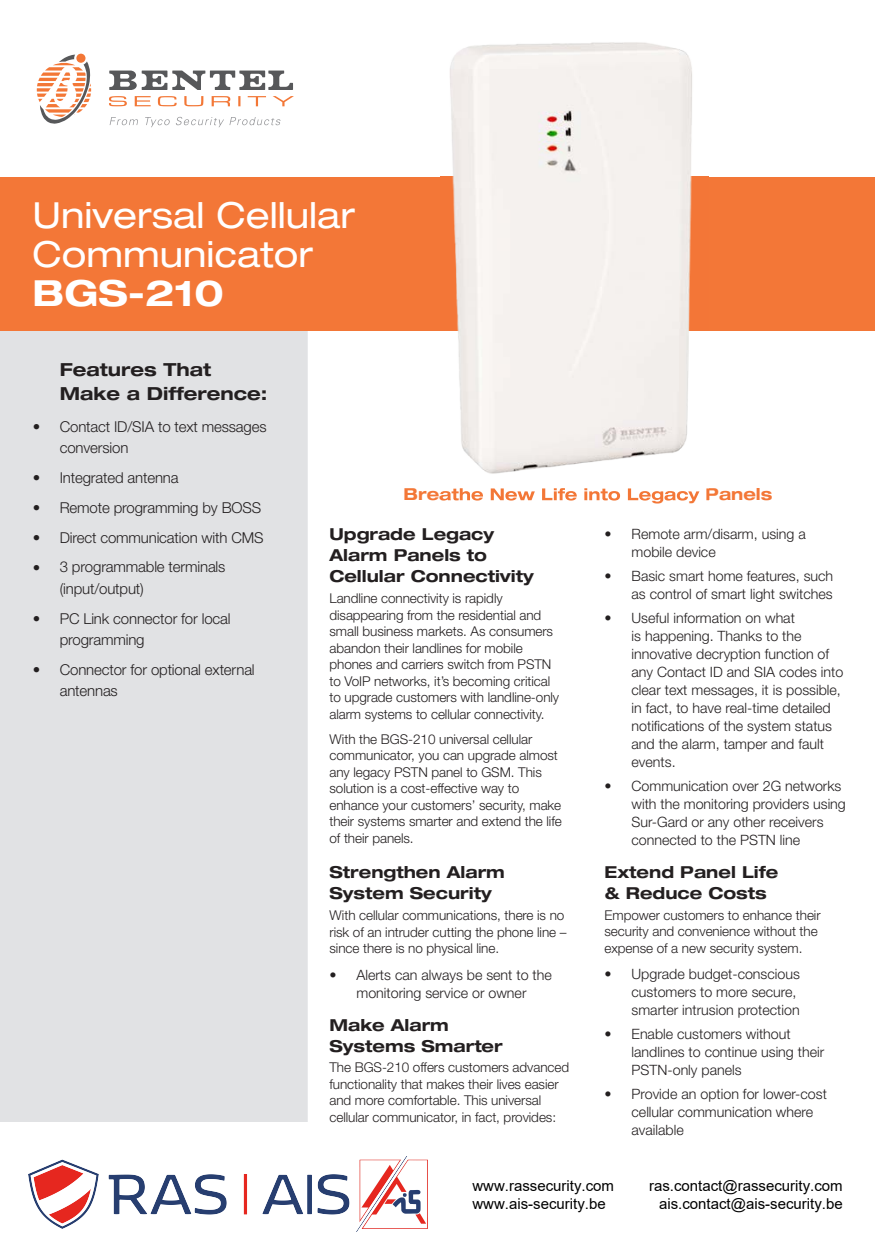
<style>
.page{position:relative;width:875px;height:1245px;background:#fff}
.page>*{position:absolute;margin:0;border:0;box-sizing:border-box;transform-origin:0 0}
.t1{font:expanded 36px/39px "Helvetica Neue LT Pro";color:#fff}
.t2{font:700 expanded 36px "Helvetica Neue LT Pro";color:#fff}
.t3{font:700 expanded 18px/24px "Helvetica Neue LT Pro";color:#231f20}
.t4{font:700 expanded 16.5px/21px "Helvetica Neue LT Pro";color:#231f20}
.t5{font:300 15px/21px "Helvetica Neue LT Pro";letter-spacing:-.01em;color:#231f20}
.t6{font:15px/18px "Arial";color:#000}
.t7{font:300 14.25px/18px "Helvetica Neue LT Pro";color:#231f20}
.t8{font:300 13.5px/16.5px "Helvetica Neue LT Pro";letter-spacing:-.005em;color:#231f20}
</style>
<div class="page">
<div style="left:0;top:331px;width:308px;height:791px;background:#e1e2e4"></div>
<div style="left:0;top:177px;width:875px;height:154px;background:#f37737"></div>
<svg style="left:109px;top:96px;width:185px;height:10px"></svg>
<svg style="left:109px;top:71px;width:184px;height:19px"></svg>
<svg style="left:37px;top:54px;width:54px;height:70px"></svg>
<svg style="left:110px;top:117px;width:28px;height:8px"></svg>
<svg style="left:145px;top:117px;width:25px;height:10px"></svg>
<svg style="left:176px;top:117px;width:105px;height:10px"></svg>
<img style="left:440px;top:42px;width:269px;height:459px">
<img style="left:28px;top:1157px;width:399px;height:74px">
<h1 class="t1" style="left:32px;top:195px;width:324px">Universal Cellular<br>Communicator</h1>
<h1 class="t2" style="left:32px;top:270px;width:193px">BGS-210</h1>
<h2 class="t3" style="left:60px;top:357px;width:209px">Features That<br>Make a Difference:</h2>
<p class="t5" style="left:60px;top:415px;width:208px;text-indent:-27px">• Contact ID/SIA to text messages conversion</p>
<p class="t5" style="left:33px;top:466px;width:147px">• Integrated antenna</p>
<p class="t5" style="left:33px;top:496px;width:230px">• Remote programming by BOSS</p>
<p class="t5" style="left:33px;top:526px;width:232px">• Direct communication with CMS</p>
<p class="t5" style="left:60px;top:555px;width:167px;line-height:22px;text-indent:-27px">• 3 programmable terminals (input/output)</p>
<p class="t5" style="left:60px;top:607px;width:172px;text-indent:-27px">• PC Link connector for local programming</p>
<p class="t5" style="left:60px;top:658px;width:196px;text-indent:-27px">• Connector for optional external antennas</p>
<p class="t4" style="left:329px;top:524px;width:206px">Upgrade Legacy<br>Alarm Panels to<br>Cellular Connectivity</p>
<p class="t8" style="left:329px;top:590px;width:231px">Landline connectivity is rapidly disappearing from the residential and small business markets. As consumers abandon their landlines for mobile phones and carriers switch from PSTN to VoIP networks, it’s becoming critical to upgrade customers with landline-only alarm systems to cellular connectivity.</p>
<p class="t8" style="left:329px;top:730px;width:234px">With the BGS-210 universal cellular communicator, you can upgrade almost any legacy PSTN panel to GSM. This solution is a cost-effective way to enhance your customers’ security, make their systems smarter and extend the life of their panels.</p>
<p class="t4" style="left:329px;top:861px;width:177px">Strengthen Alarm<br>System Security</p>
<p class="t8" style="left:329px;top:907px;width:239px">With cellular communications, there is no risk of an intruder cutting the phone line – since there is no physical line.</p>
<p class="t7" style="left:329px;top:965px;width:224px;text-align:center">• Alerts can always be sent to the monitoring service or owner</p>
<p class="t4" style="left:329px;top:1014px;width:175px">Make Alarm<br>Systems Smarter</p>
<p class="t8" style="left:329px;top:1059px;width:241px">The BGS-210 offers customers advanced functionality that makes their lives easier and more comfortable. This universal cellular communicator, in fact, provides:</p>
<p class="t7" style="left:632px;top:524px;width:176px;text-indent:-27px">• Remote arm/disarm, using a mobile device</p>
<p class="t7" style="left:604px;top:566px;width:230px;text-align:right">• Basic smart home features, such as control of smart light switches</p>
<p class="t7" style="left:632px;top:608px;width:213px;text-indent:-27px">• Useful information on what<br>is happening. Thanks to the innovative decryption function of any Contact ID and SIA codes into clear text messages, it is possible, in fact, to have real-time detailed notifications of the system status and the alarm, tamper and fault events.</p>
<p class="t7" style="left:632px;top:776px;width:216px;text-indent:-27px">• Communication over 2G networks with the monitoring providers using<br>Sur-Gard or any other receivers connected to the PSTN line</p>
<p class="t4" style="left:604px;top:861px;width:175px">Extend Panel Life &amp; Reduce Costs</p>
<p class="t8" style="left:604px;top:906px;width:218px">Empower customers to enhance their security and convenience without the expense of a new security system.</p>
<p class="t7" style="left:632px;top:965px;width:170px;text-indent:-27px">• Upgrade budget-conscious customers to more secure, smarter intrusion protection</p>
<p class="t7" style="left:632px;top:1025px;width:194px;text-indent:-27px">• Enable customers without landlines to continue using their<br>PSTN-only panels</p>
<p class="t7" style="left:632px;top:1085px;width:197px;text-indent:-27px">• Provide an option for lower-cost cellular communication where available</p>
<p class="t6" style="left:472px;top:1177px;width:143px">www.rassecurity.com www.ais-security.be</p>
<p class="t6" style="left:649px;top:1177px;width:195px;text-align:right">ras.contact@rassecurity.com ais.contact@ais-security.be</p>
</div>
